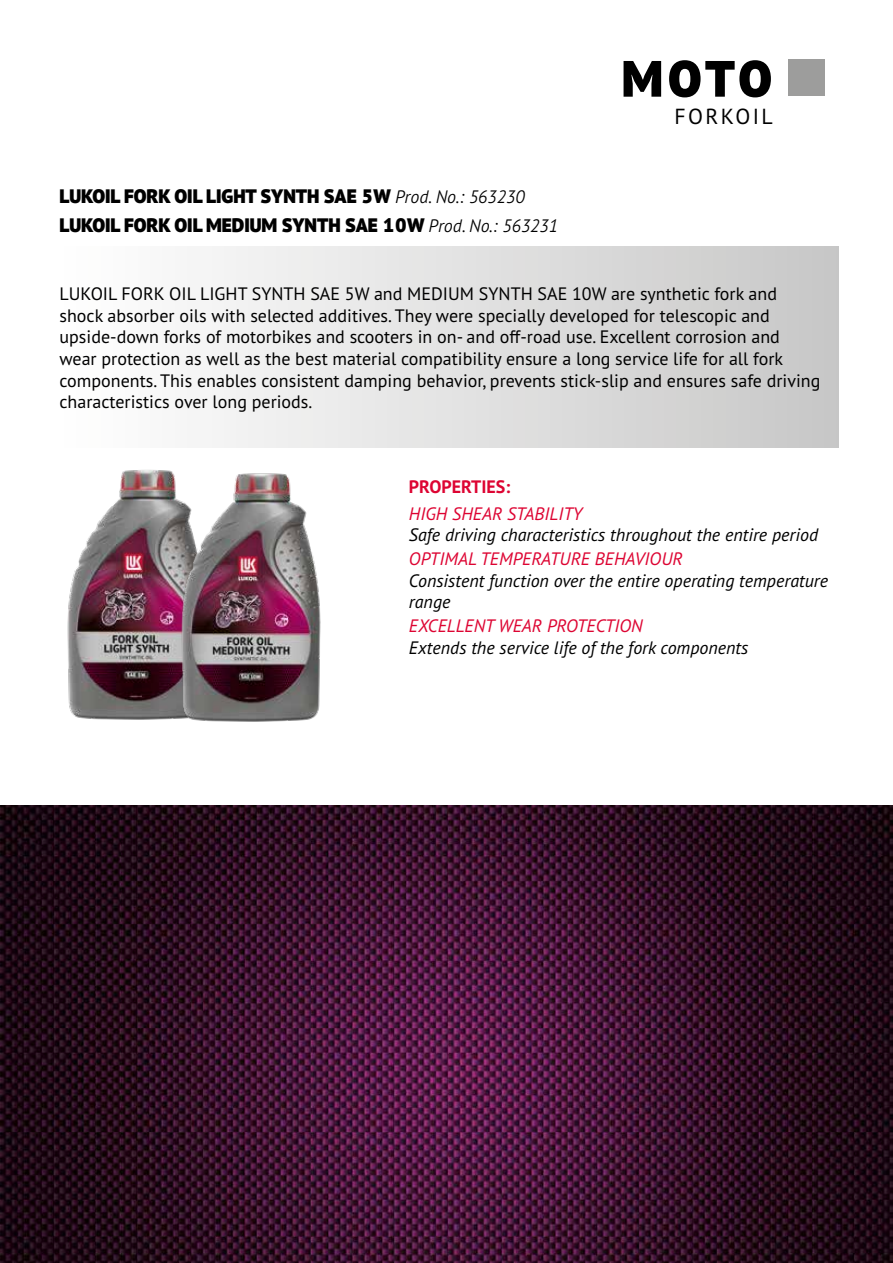
<style>
.page{position:relative;width:893px;height:1263px;background:#fff}
.page>*{position:absolute;margin:0;border:0;box-sizing:border-box;transform-origin:0 0}
.t1{font:900 51px "PT Sans Pro";color:#000}
.t2{font:21.75px "PT Sans Pro";letter-spacing:.11em;color:#000}
.t3{font:900 19.5px/28.5px "PT Sans Pro";color:#000}
.t4{font:18px/21.6px "PT Sans Pro";color:#000}
.t5{font:italic 18px/21.6px "PT Sans Pro";color:#000}
.t6{font:italic 18px "PT Sans Pro";color:#dd0432}
.t7{font:700 18px "PT Sans Pro";color:#dd0432}
.s1{font-weight:300;font-style:italic;font-size:18px}
</style>
<div class="page">
<div style="left:788px;top:59px;width:37px;height:37px;background:#9d9d9c"></div>
<div style="left:54px;top:247px;width:785px;height:201px;background:linear-gradient(to right,#fff,#c7c7c7)"></div>
<img style="left:67px;top:470px;width:112px;height:250px">
<img style="left:179px;top:473px;width:142px;height:249px">
<img style="left:0;top:805px;width:893px;height:458px">
<h1 class="t1" style="left:622px;top:45px;width:152px">MOTO</h1>
<p class="t3" style="left:60px;top:182px;width:500px">LUKOIL FORK OIL LIGHT SYNTH SAE 5W <span class="s1">Prod. No.: 563230<br></span>LUKOIL FORK OIL MEDIUM SYNTH SAE 10W <span class="s1">Prod. No.: 563231</span></p>
<p class="t2" style="left:674px;top:103px;width:100px">FORKOIL</p>
<p class="t4" style="left:60px;top:283px;width:762px">LUKOIL FORK OIL LIGHT SYNTH SAE 5W and MEDIUM SYNTH SAE 10W are synthetic fork and shock absorber oils with selected additives. They were specially developed for telescopic and upside-down forks of motorbikes and scooters in on- and off-road use. Excellent corrosion and wear protection as well as the best material compatibility ensure a long service life for all fork components. This enables consistent damping behavior, prevents stick-slip and ensures safe driving characteristics over long periods.</p>
<p class="t7" style="left:409px;top:475px;width:103px">PROPERTIES:</p>
<p class="t6" style="left:409px;top:502px;width:175px">HIGH SHEAR STABILITY</p>
<p class="t5" style="left:409px;top:524px;width:411px">Safe driving characteristics throughout the entire period</p>
<p class="t6" style="left:409px;top:547px;width:275px">OPTIMAL TEMPERATURE BEHAVIOUR</p>
<p class="t5" style="left:409px;top:569px;width:421px">Consistent function over the entire operating temperature range</p>
<p class="t6" style="left:409px;top:614px;width:235px">EXCELLENT WEAR PROTECTION</p>
<p class="t5" style="left:409px;top:636px;width:341px">Extends the service life of the fork components</p>
</div>
